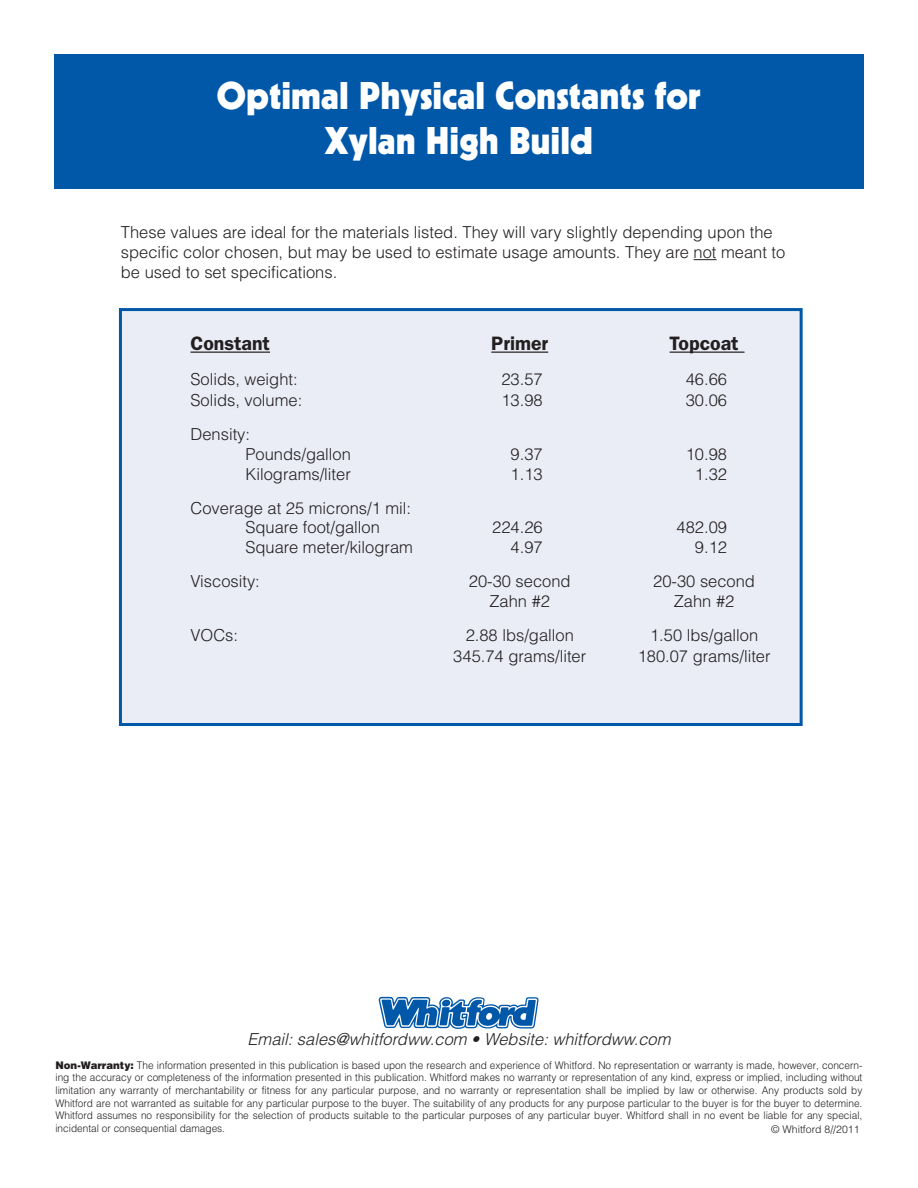
<style>
.page{position:relative;width:918px;height:1188px;background:#fff}
.page>*{position:absolute;margin:0;border:0;box-sizing:border-box;transform-origin:0 0}
.t1{font:900 37.5px/45px "Kabel";color:#fff;text-align:center}
.t2{font:600 19.5px "Franklin Gothic";color:#231f20}
.t3{font:300 16.5px/20.1px "Helvetica";color:#231f20}
.t4{font:italic 300 16.5px "Helvetica";color:#231f20}
.t5{font:300 10.5px/12.6px "Helvetica";color:#231f20;text-align:justify;scale:.96 1}
.t6{font:300 10.5px "Helvetica";color:#231f20}
.s1{font-weight:900}
</style>
<div class="page">
<div style="left:122px;top:311px;width:678px;height:412px;background:#eaedf6"></div>
<div style="left:119px;top:308px;width:684px;height:418px;border:3px solid #0157a8"></div>
<div style="left:54px;top:54px;width:810px;height:135px;background:#0157a8"></div>
<svg style="left:694px;top:259px;width:23px;height:1px"></svg>
<img style="left:378px;top:996px;width:161px;height:33px">
<hr style="left:190px;top:352px;width:80px;height:1px;background:#231f20">
<hr style="left:491px;top:352px;width:57px;height:1px;background:#231f20">
<hr style="left:670px;top:352px;width:75px;height:1px;background:#231f20">
<h1 class="t1" style="left:217px;top:77px;width:486px">Optimal Physical Constants for<br>Xylan High Build</h1>
<h3 class="t3" style="left:121px;top:222px;width:666px">These values are ideal for the materials listed. They will vary slightly depending upon the specific color chosen, but may be used to estimate usage amounts. They are not meant to be used to set specifications.</h3>
<h2 class="t2" style="left:190px;top:332px;width:81px">Constant</h2>
<h2 class="t2" style="left:491px;top:332px;width:58px">Primer</h2>
<h2 class="t2" style="left:670px;top:332px;width:71px">Topcoat</h2>
<h3 class="t3" style="left:190px;top:369px;width:109px">Solids, weight:</h3>
<h3 class="t3" style="left:501px;top:369px;width:43px">23.57</h3>
<h3 class="t3" style="left:686px;top:369px;width:43px">46.66</h3>
<h3 class="t3" style="left:191px;top:390px;width:113px">Solids, volume:</h3>
<h3 class="t3" style="left:501px;top:390px;width:43px">13.98</h3>
<h3 class="t3" style="left:686px;top:390px;width:43px">30.06</h3>
<h3 class="t3" style="left:245px;top:424px;width:107px;text-indent:-55px">Density:<br>Pounds/gallon</h3>
<h3 class="t3" style="left:511px;top:444px;width:34px">9.37</h3>
<h3 class="t3" style="left:686px;top:444px;width:43px">10.98</h3>
<h3 class="t3" style="left:245px;top:464px;width:107px">Kilograms/liter</h3>
<h3 class="t3" style="left:511px;top:464px;width:34px">1.13</h3>
<h3 class="t3" style="left:695px;top:464px;width:34px">1.32</h3>
<h3 class="t3" style="left:245px;top:498px;width:167px;text-indent:-55px">Coverage at 25 microns/1 mil:<br>Square foot/gallon</h3>
<h3 class="t3" style="left:492px;top:518px;width:52px">224.26</h3>
<h3 class="t3" style="left:677px;top:518px;width:52px">482.09</h3>
<h3 class="t3" style="left:245px;top:537px;width:169px">Square meter/kilogram</h3>
<h3 class="t3" style="left:511px;top:537px;width:34px">4.97</h3>
<h3 class="t3" style="left:695px;top:537px;width:34px">9.12</h3>
<h3 class="t3" style="left:191px;top:571px;width:71px">Viscosity:</h3>
<h3 class="t3" style="left:469px;top:571px;width:103px">20-30 second</h3>
<h3 class="t3" style="left:653px;top:571px;width:103px">20-30 second</h3>
<h3 class="t3" style="left:490px;top:591px;width:62px">Zahn #2</h3>
<h3 class="t3" style="left:674px;top:591px;width:62px">Zahn #2</h3>
<h3 class="t3" style="left:191px;top:625px;width:49px">VOCs:</h3>
<h3 class="t3" style="left:466px;top:625px;width:110px">2.88 lbs/gallon</h3>
<h3 class="t3" style="left:650px;top:625px;width:110px">1.50 lbs/gallon</h3>
<h3 class="t3" style="left:453px;top:646px;width:134px">345.74 grams/liter</h3>
<h3 class="t3" style="left:638px;top:646px;width:134px">180.07 grams/liter</h3>
<h3 class="t4" style="left:248px;top:1030px;width:424px">Email: sales@whitfordww.com • Website: whitfordww.com</h3>
<p class="t5" style="left:55px;top:1059px;width:842px"><span class="s1">Non-Warranty:</span> The information presented in this publication is based upon the research and experience of Whitford. No representation or warranty is made, however, concern&shy;ing the accuracy or completeness of the information presented in this publication. Whitford makes no warranty or representation of any kind, express or implied, including without limitation any warranty of merchantability or fitness for any particular purpose, and no warranty or representation shall be implied by law or otherwise. Any products sold by Whitford are not warranted as suitable for any particular purpose to the buyer. The suitability of any products for any purpose particular to the buyer is for the buyer to determine.<br>Whitford assumes no responsibility for the selection of products suitable to the particular purposes of any particular buyer. Whitford shall in no event be liable for any special, incidental or consequential damages.</p>
<p class="t6" style="left:771px;top:1123px;width:90px">© Whitford 8//2011</p>
</div>
